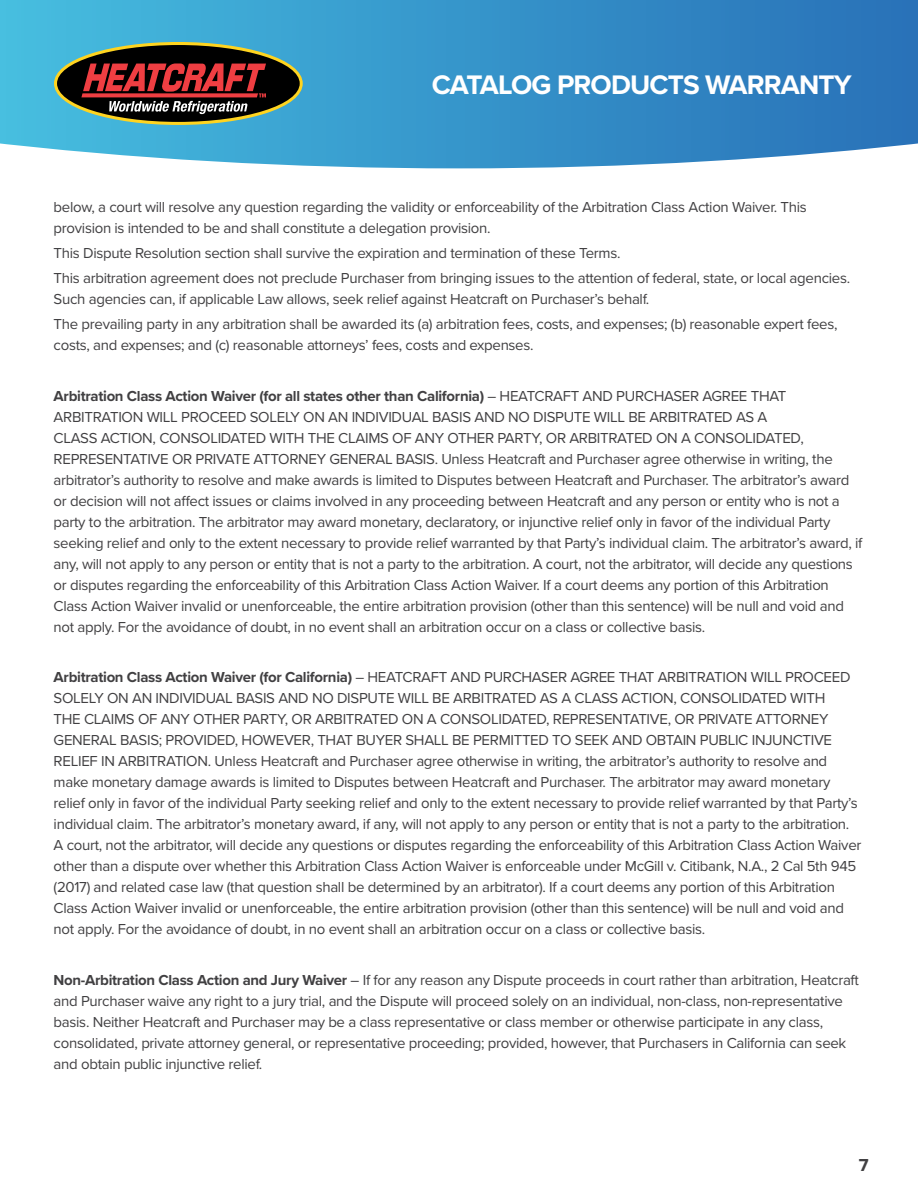
<style>
.page{position:relative;width:918px;height:1188px;background:#fff}
.page>*{position:absolute;margin:0;border:0;box-sizing:border-box;transform-origin:0 0}
.t1{font:700 27.75px "Proxima Nova";letter-spacing:-.03em;color:#fff}
.t2{font:700 18px "Proxima Nova";color:#414042}
.t3{font:15px/21px "Proxima Nova";letter-spacing:-.02em;color:#414042}
.s1{font-weight:700}
</style>
<div class="page">
<svg style="left:0;top:0;width:918px;height:168px;background:#4098cc"></svg>
<svg style="left:54px;top:42px;width:249px;height:83px;background:#554944"></svg>
<h1 class="t1" style="left:432px;top:65px;width:421px">CATALOG PRODUCTS WARRANTY</h1>
<p class="t3" style="left:54px;top:196px;width:755px">below, a court will resolve any question regarding the validity or enforceability of the Arbitration Class Action Waiver. This provision is intended to be and shall constitute a delegation provision.</p>
<p class="t3" style="left:54px;top:240px;width:798px;line-height:25.2px">This Dispute Resolution section shall survive the expiration and termination of these Terms.<br>This arbitration agreement does not preclude Purchaser from bringing issues to the attention of federal, state, or local agencies.</p>
<p class="t3" style="left:54px;top:286px;width:785px;line-height:25.2px">Such agencies can, if applicable Law allows, seek relief against Heatcraft on Purchaser’s behalf.<br>The prevailing party in any arbitration shall be awarded its (a) arbitration fees, costs, and expenses; (b) reasonable expert fees,</p>
<p class="t3" style="left:54px;top:334px;width:481px">costs, and expenses; and (c) reasonable attorneys’ fees, costs and expenses.</p>
<p class="t3" style="left:54px;top:385px;width:810px"><span class="s1">Arbitration Class Action Waiver (for all states other than California)</span> – HEATCRAFT AND PURCHASER AGREE THAT ARBITRATION WILL PROCEED SOLELY ON AN INDIVIDUAL BASIS AND NO DISPUTE WILL BE ARBITRATED AS A<br>CLASS ACTION, CONSOLIDATED WITH THE CLAIMS OF ANY OTHER PARTY, OR ARBITRATED ON A CONSOLIDATED, REPRESENTATIVE OR PRIVATE ATTORNEY GENERAL BASIS. Unless Heatcraft and Purchaser agree otherwise in writing, the arbitrator’s authority to resolve and make awards is limited to Disputes between Heatcraft and Purchaser. The arbitrator’s award or decision will not affect issues or claims involved in any proceeding between Heatcraft and any person or entity who is not a party to the arbitration. The arbitrator may award monetary, declaratory, or injunctive relief only in favor of the individual Party seeking relief and only to the extent necessary to provide relief warranted by that Party’s individual claim. The arbitrator’s award, if any, will not apply to any person or entity that is not a party to the arbitration. A court, not the arbitrator, will decide any questions or disputes regarding the enforceability of this Arbitration Class Action Waiver. If a court deems any portion of this Arbitration Class Action Waiver invalid or unenforceable, the entire arbitration provision (other than this sentence) will be null and void and not apply. For the avoidance of doubt, in no event shall an arbitration occur on a class or collective basis.</p>
<p class="t3" style="left:54px;top:666px;width:809px"><span class="s1">Arbitration Class Action Waiver (for California)</span> – HEATCRAFT AND PURCHASER AGREE THAT ARBITRATION WILL PROCEED SOLELY ON AN INDIVIDUAL BASIS AND NO DISPUTE WILL BE ARBITRATED AS A CLASS ACTION, CONSOLIDATED WITH<br>THE CLAIMS OF ANY OTHER PARTY, OR ARBITRATED ON A CONSOLIDATED, REPRESENTATIVE, OR PRIVATE ATTORNEY GENERAL BASIS; PROVIDED, HOWEVER, THAT BUYER SHALL BE PERMITTED TO SEEK AND OBTAIN PUBLIC INJUNCTIVE RELIEF IN ARBITRATION. Unless Heatcraft and Purchaser agree otherwise in writing, the arbitrator’s authority to resolve and make monetary damage awards is limited to Disputes between Heatcraft and Purchaser. The arbitrator may award monetary relief only in favor of the individual Party seeking relief and only to the extent necessary to provide relief warranted by that Party’s individual claim. The arbitrator’s monetary award, if any, will not apply to any person or entity that is not a party to the arbitration.<br>A court, not the arbitrator, will decide any questions or disputes regarding the enforceability of this Arbitration Class Action Waiver other than a dispute over whether this Arbitration Class Action Waiver is enforceable under McGill v. Citibank, N.A., 2 Cal 5th 945 (2017) and related case law (that question shall be determined by an arbitrator). If a court deems any portion of this Arbitration Class Action Waiver invalid or unenforceable, the entire arbitration provision (other than this sentence) will be null and void and not apply. For the avoidance of doubt, in no event shall an arbitration occur on a class or collective basis.</p>
<p class="t3" style="left:54px;top:969px;width:807px"><span class="s1">Non-Arbitration Class Action and Jury Waiver</span> – If for any reason any Dispute proceeds in court rather than arbitration, Heatcraft and Purchaser waive any right to a jury trial, and the Dispute will proceed solely on an individual, non-class, non-representative basis. Neither Heatcraft and Purchaser may be a class representative or class member or otherwise participate in any class, consolidated, private attorney general, or representative proceeding; provided, however, that Purchasers in California can seek and obtain public injunctive relief.</p>
<p class="t2" style="left:859px;top:1151px;width:11px">7</p>
</div>
